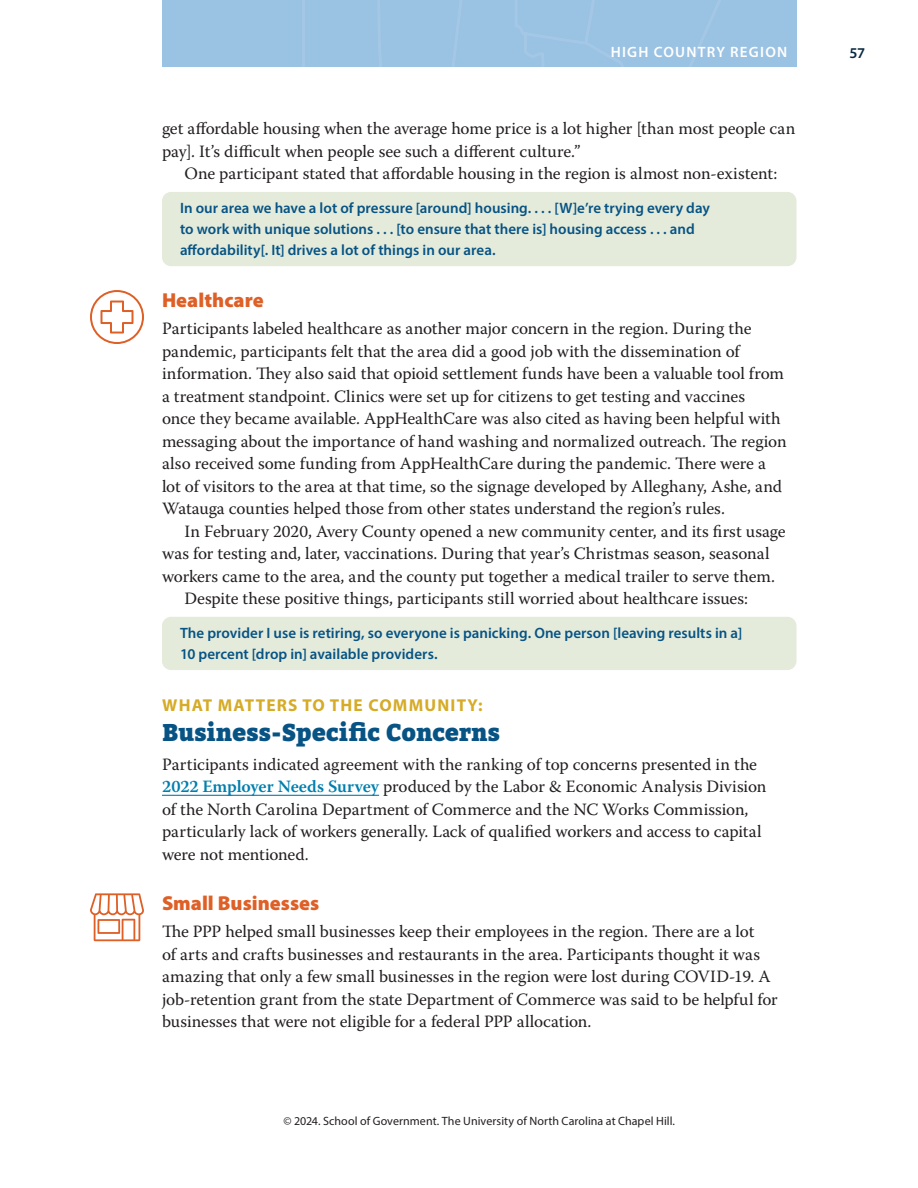
<style>
.page{position:relative;width:918px;height:1188px;background:#fff}
.page>*{position:absolute;margin:0;border:0;box-sizing:border-box;transform-origin:0 0}
.RS_A_head_-_stacked{font:900 24px "Bitter";letter-spacing:.005em;color:#075384}
.RS_B_head{font:900 20.25px "Myriad Pro";color:#de6027}
._01_BT__no_indent{font:17.25px/22.5px "Warnock Pro";letter-spacing:-.005em;color:#231f20}
._01_BT_indent{font:17.25px/22.5px "Warnock Pro";color:#231f20}
.RS_A_head_-_stacked-2{font:700 17.25px "Myriad Pro";letter-spacing:.07em;color:#d5ab27}
.Pull_Quote{font:600 15px/21px "Myriad Pro";color:#075384}
.t1{font:600 15px "Myriad Pro";letter-spacing:.08em;color:#fff}
.t2{font:600 15px "Myriad Pro";color:#092940}
.t3{font:12px "Myriad Pro";letter-spacing:.005em;color:#231f20}
.s1{font-weight:600;color:#007fae}
</style>
<div class="page">
<div style="left:162px;top:0;width:634px;height:67px;background:#9ac2e3"></div>
<div style="left:162px;top:192px;width:634px;height:74px;background:#e4ebdb;border-radius:9px"></div>
<div style="left:162px;top:617px;width:634px;height:53px;background:#e4ebdb;border-radius:9px"></div>
<hr style="left:162px;top:795px;width:217px;height:1px;background:#007fae">
<svg style="left:90px;top:290px;width:54px;height:54px"></svg>
<svg style="left:90px;top:893px;width:54px;height:48px"></svg>
<p class="t1" style="left:611px;top:42px;width:76px">High Countr</p>
<p class="t1" style="left:716px;top:42px;width:43px">y REGIO</p>
<p class="t1" style="left:777px;top:42px;width:12px">N</p>
<p class="_01_BT_indent" style="left:162px;top:117px;width:635px">get affordable housing when the average home price is a lot higher [than most people can pay]. It’s difficult when people see such a different culture.”</p>
<p class="_01_BT_indent" style="left:184px;top:162px;width:594px">One participant stated that affordable housing in the region is almost non-existent:</p>
<p class="Pull_Quote" style="left:180px;top:197px;width:531px">In our area we have a lot of pressure [around] housing. . . . [W]e’re trying every day to work with unique solutions . . . [to ensure that there is] housing access . . . and affordability[. It] drives a lot of things in our area.</p>
<p class="RS_B_head" style="left:162px;top:286px;width:103px">Healthcare</p>
<p class="_01_BT__no_indent" style="left:162px;top:317px;width:626px">Participants labeled healthcare as another major concern in the region. During the pandemic, participants felt that the area did a good job with the dissemination of information. They also said that opioid settlement funds have been a valuable tool from a treatment standpoint. Clinics were set up for citizens to get testing and vaccines<br>once they became available. AppHealthCare was also cited as having been helpful with messaging about the importance of hand washing and normalized outreach. The region also received some funding from AppHealthCare during the pandemic. There were a lot of visitors to the area at that time, so the signage developed by Alleghany, Ashe, and Watauga counties helped those from other states understand the region’s rules.</p>
<p class="_01_BT_indent" style="left:162px;top:519px;width:625px;text-indent:22px">In February 2020, Avery County opened a new community center, and its first usage was for testing and, later, vaccinations. During that year’s Christmas season, seasonal workers came to the area, and the county put together a medical trailer to serve them.</p>
<p class="_01_BT_indent" style="left:184px;top:587px;width:565px">Despite these positive things, participants still worried about healthcare issues:</p>
<p class="Pull_Quote" style="left:180px;top:622px;width:564px">The provider I use is retiring, so everyone is panicking. One person [leaving results in a]<br>10 percent [drop in] available providers.</p>
<p class="RS_A_head_-_stacked-2" style="left:162px;top:693px;width:322px">WHAT MATTERS TO THE COMMUNITY:</p>
<p class="RS_A_head_-_stacked" style="left:162px;top:718px;width:340px">Business-Specific Concerns</p>
<p class="_01_BT__no_indent" style="left:162px;top:753px;width:606px">Participants indicated agreement with the ranking of top concerns presented in the <span class="s1">2022 Employer Needs Survey</span> produced by the Labor &amp; Economic Analysis Division of the North Carolina Department of Commerce and the NC Works Commission, particularly lack of workers generally. Lack of qualified workers and access to capital were not mentioned.</p>
<p class="RS_B_head" style="left:162px;top:890px;width:159px">Small Businesses</p>
<p class="_01_BT__no_indent" style="left:162px;top:920px;width:617px">The PPP helped small businesses keep their employees in the region. There are a lot<br>of arts and crafts businesses and restaurants in the area. Participants thought it was amazing that only a few small businesses in the region were lost during COVID-19. A job-retention grant from the state Department of Commerce was said to be helpful for businesses that were not eligible for a federal PPP allocation.</p>
<p class="t3" style="left:283px;top:1114px;width:393px">© 2024. School of Government. The University of North Carolina at Chapel Hill.</p>
<p class="t2" style="left:849px;top:43px;width:17px">57</p>
</div>
